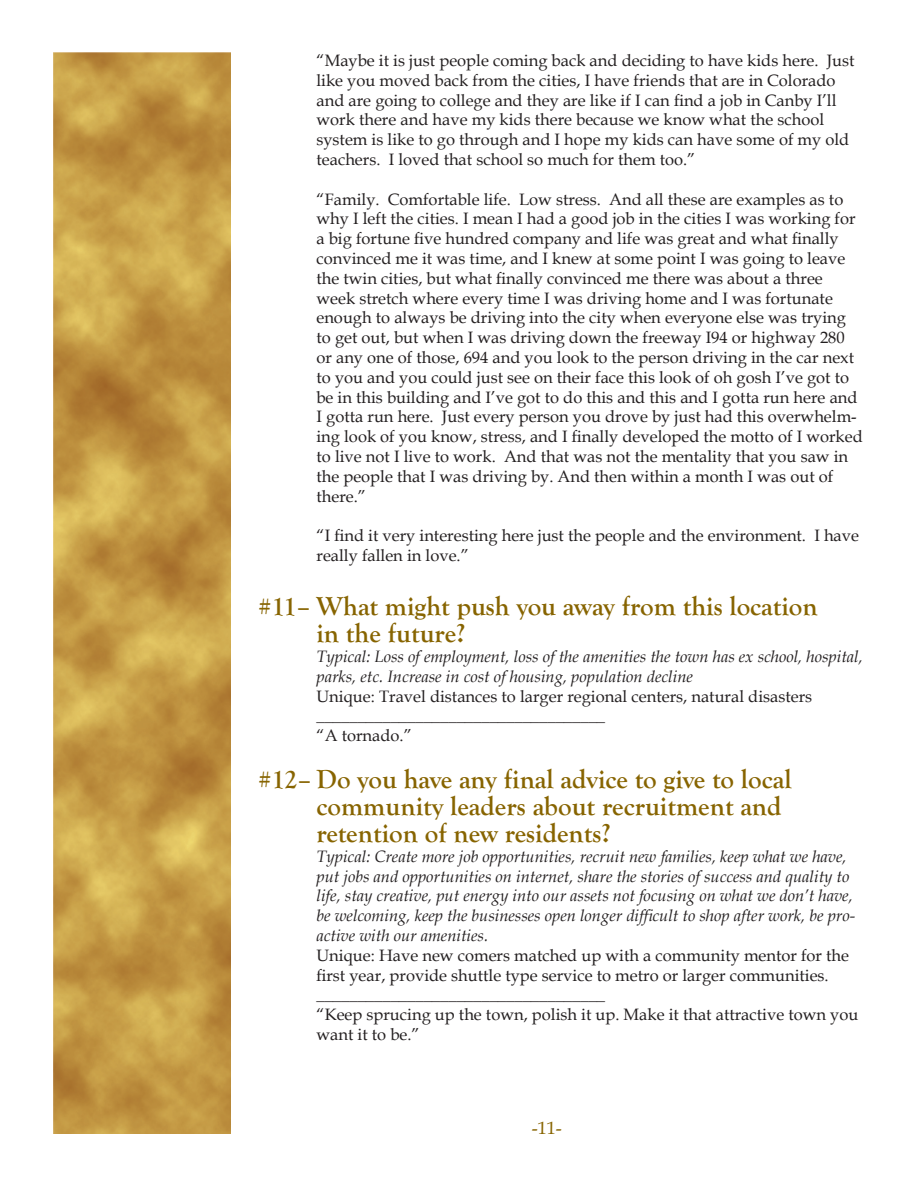
<style>
.page{position:relative;width:918px;height:1188px;background:#fff}
.page>*{position:absolute;margin:0;border:0;box-sizing:border-box;transform-origin:0 0}
.t1{font:700 27px/27px "Goudy Old Style T";color:#876400}
.t2{font:18px "Book Antiqua";color:#876400}
.t3{font:16.5px/19.8px "Book Antiqua";color:#231f20}
.t4{font:italic 16.5px/19.8px "Book Antiqua";color:#231f20}
</style>
<div class="page">
<img style="left:54px;top:53px;width:177px;height:1081px">
<p class="t3" style="left:316px;top:50px;width:540px">“Maybe it is just people coming back and deciding to have kids here. Just like you moved back from the cities, I have friends that are in Colorado and are going to college and they are like if I can find a job in Canby I’ll work there and have my kids there because we know what the school system is like to go through and I hope my kids can have some of my old teachers. I loved that school so much for them too.”</p>
<p class="t3" style="left:316px;top:189px;width:548px">“Family. Comfortable life. Low stress. And all these are examples as to why I left the cities. I mean I had a good job in the cities I was working for a big fortune five hundred company and life was great and what finally convinced me it was time, and I knew at some point I was going to leave the twin cities, but what finally convinced me there was about a three week stretch where every time I was driving home and I was fortunate enough to always be driving into the city when everyone else was trying to get out, but when I was driving down the freeway I94 or highway 280 or any one of those, 694 and you look to the person driving in the car next to you and you could just see on their face this look of oh gosh I’ve got to be in this building and I’ve got to do this and this and I gotta run here and I gotta run here. Just every person you drove by just had this overwhelm&shy;ing look of you know, stress, and I finally developed the motto of I worked to live not I live to work. And that was not the mentality that you saw in the people that I was driving by. And then within a month I was out of there.”</p>
<p class="t3" style="left:316px;top:525px;width:544px">“I find it very interesting here just the people and the environment. I have really fallen in love.”</p>
<h1 class="t1" style="left:317px;top:593px;width:503px;text-indent:-59px">#11– What might push you away from this location in the future?</h1>
<p class="t4" style="left:316px;top:646px;width:548px">Typical: Loss of employment, loss of the amenities the town has ex school, hospital, parks, etc. Increase in cost of housing, population decline</p>
<p class="t3" style="left:316px;top:686px;width:497px">Unique: Travel distances to larger regional centers, natural disasters ___________________________________<br>“A tornado.”</p>
<h1 class="t1" style="left:317px;top:766px;width:477px;text-indent:-59px">#12– Do you have any final advice to give to local community leaders about recruitment and retention of new residents?</h1>
<p class="t4" style="left:316px;top:846px;width:540px">Typical: Create more job opportunities, recruit new families, keep what we have, put jobs and opportunities on internet, share the stories of success and quality to life, stay creative, put energy into our assets not focusing on what we don’t have, be welcoming, keep the businesses open longer difficult to shop after work, be pro&shy;active with our amenities.</p>
<p class="t3" style="left:316px;top:945px;width:543px">Unique: Have new comers matched up with a community mentor for the first year, provide shuttle type service to metro or larger communities. ___________________________________<br>“Keep sprucing up the town, polish it up. Make it that attractive town you want it to be.”</p>
<p class="t2" style="left:532px;top:1116px;width:31px">-11-</p>
</div>
